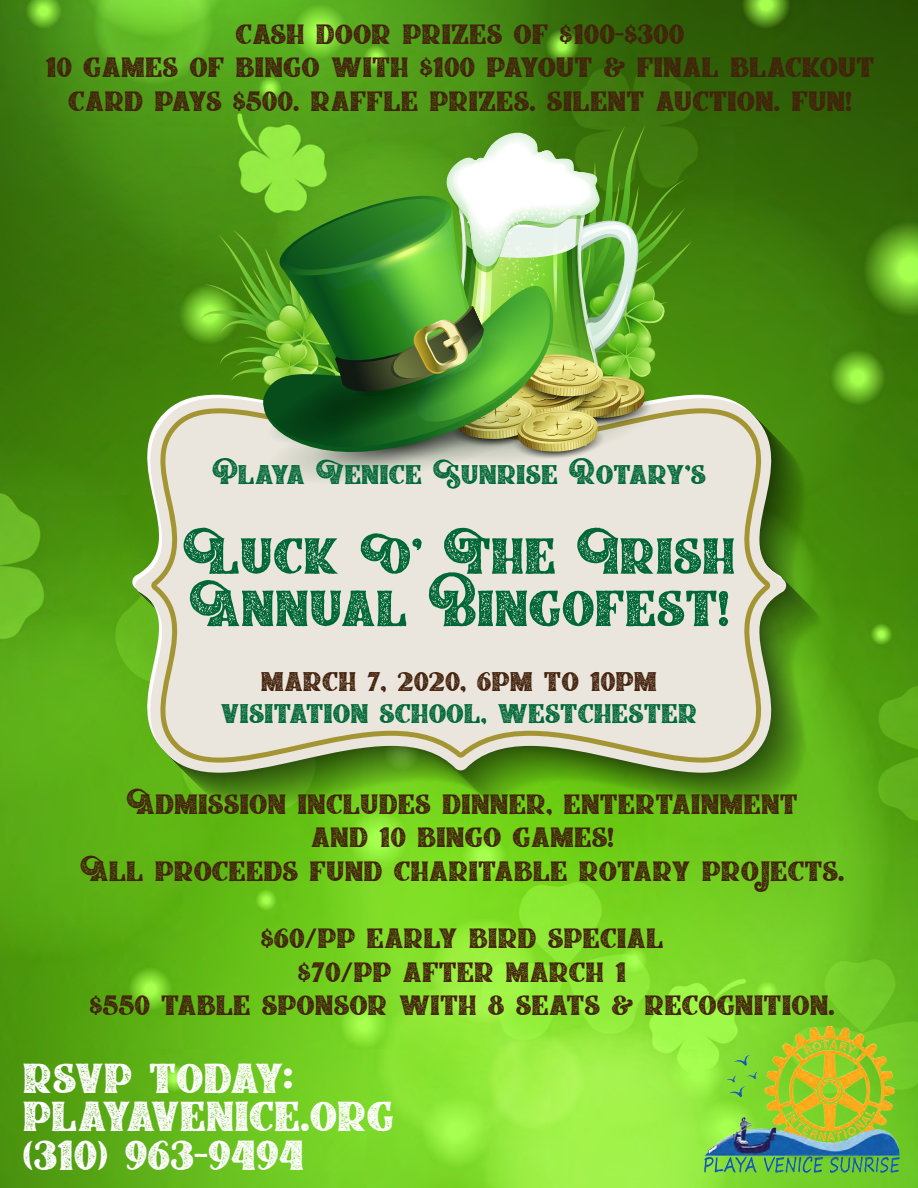
<style>
.page{position:relative;width:918px;height:1188px;background:#fff}
.page>*{position:absolute;margin:0;border:0;box-sizing:border-box;transform-origin:0 0}
.t1{font:50.7px/52.3px "Braton Composer Stamp Rough";color:#006837}
.t2{font:41.85px/38.4px "Braton Composer Stamp Rough";color:#fff}
.t3{font:27.9px/33.6px "Braton Composer Stamp Rough";color:#42210b;text-align:center}
.t4{font:27px "Braton Composer Stamp Rough";color:#006837}
.t5{font:27px "Braton Composer Stamp Rough";color:#42210b}
</style>
<div class="page">
<img style="left:0;top:0;width:918px;height:1188px">
<svg style="left:135px;top:398px;width:651px;height:375px;background:#609531"></svg>
<svg style="left:151px;top:408px;width:619px;height:355px;background:#e1decf"></svg>
<img style="left:199px;top:124px;width:493px;height:361px">
<img style="left:704px;top:1026px;width:196px;height:147px">
<p class="t3" style="left:45px;top:16px;width:831px">cash door prizes of $100-$300<br>10 games of bingo with $100 payout &amp; final blackout card pays $500. raffle prizes. silent auction. fun!</p>
<p class="t4" style="left:212px;top:452px;width:495px">Playa Venice Sunrise Rotary’s</p>
<h1 class="t1" style="left:183px;top:528px;width:554px">Luck O’ The Irish<br>Annual Bingofest!</h1>
<p class="t5" style="left:261px;top:659px;width:398px">march 7, 2020, 6pm to 10pm</p>
<p class="t4" style="left:221px;top:692px;width:478px">visitation school, westchester</p>
<p class="t3" style="left:80px;top:786px;width:766px">Admission includes dinner, entertainment<br>and 10 bingo games!<br>All proceeds fund charitable rotary projects.</p>
<p class="t3" style="left:90px;top:920px;width:747px">$60/pp early bird special<br>$70/pp after march 1<br>$550 table sponsor with 8 seats &amp; recognition.</p>
<h2 class="t2" style="left:23px;top:1057px;width:373px">rsvp today: playavenice.org (310) 963-9494</h2>
</div>
